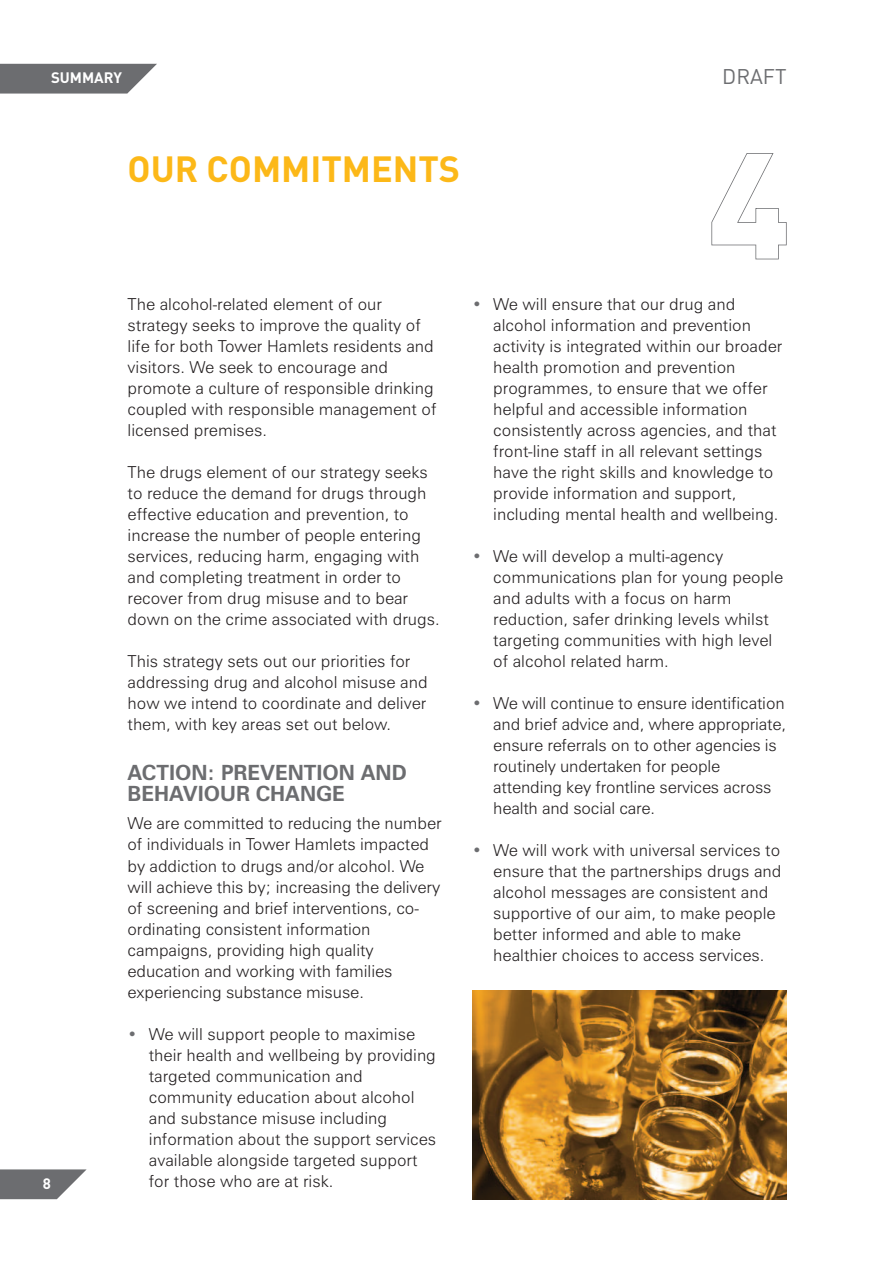
<style>
.page{position:relative;width:893px;height:1263px;background:#fff}
.page>*{position:absolute;margin:0;border:0;box-sizing:border-box;transform-origin:0 0}
.t1{font:700 36px "DIN";color:#fcb818}
.t2{font:700 21px/21px "Zurich BT";color:#6c6d70}
.t3{font:21px "DIN";color:#6c6d70}
.t4{font:300 16.5px/21px "Zurich BT";color:#231f20}
.t5{font:700 15px "DIN";color:#fff}
.s1{color:#6c6d70}
</style>
<div class="page">
<svg style="left:0;top:64px;width:157px;height:30px"></svg>
<svg style="left:0;top:1169px;width:87px;height:30px"></svg>
<svg style="left:711px;top:153px;width:76px;height:106px"></svg>
<img style="left:473px;top:991px;width:314px;height:208px">
<p class="t5" style="left:51px;top:69px;width:73px">SUMMARY</p>
<h1 class="t1" style="left:128px;top:148px;width:334px">OUR COMMITMENTS</h1>
<p class="t3" style="left:722px;top:65px;width:66px">DRAFT</p>
<p class="t5" style="left:43px;top:1175px;width:10px">8</p>
<p class="t4" style="left:128px;top:295px;width:310px">The alcohol-related element of our strategy seeks to improve the quality of life for both Tower Hamlets residents and visitors. We seek to encourage and promote a culture of responsible drinking coupled with responsible management of licensed premises.</p>
<p class="t4" style="left:128px;top:463px;width:314px">The drugs element of our strategy seeks to reduce the demand for drugs through effective education and prevention, to increase the number of people entering services, reducing harm, engaging with and completing treatment in order to recover from drug misuse and to bear down on the crime associated with drugs.</p>
<p class="t4" style="left:128px;top:652px;width:302px">This strategy sets out our priorities for addressing drug and alcohol misuse and how we intend to coordinate and deliver them, with key areas set out below.</p>
<p class="t2" style="left:128px;top:764px;width:281px">ACTION: PREVENTION AND<br>BEHAVIOUR CHANGE</p>
<p class="t4" style="left:128px;top:815px;width:316px">We are committed to reducing the number of individuals in Tower Hamlets impacted by addiction to drugs and/or alcohol. We will achieve this by; increasing the delivery of screening and brief interventions, co&shy;ordinating consistent information campaigns, providing high quality education and working with families experiencing substance misuse.</p>
<p class="t4" style="left:149px;top:1025px;width:289px;text-indent:-21px"><span class="s1">•</span> We will support people to maximise their health and wellbeing by providing targeted communication and community education about alcohol and substance misuse including information about the support services available alongside targeted support for those who are at risk.</p>
<p class="t4" style="left:493px;top:295px;width:291px;text-indent:-21px"><span class="s1">•</span> We will ensure that our drug and alcohol information and prevention activity is integrated within our broader health promotion and prevention programmes, to ensure that we offer helpful and accessible information consistently across agencies, and that front-line staff in all relevant settings have the right skills and knowledge to provide information and support, including mental health and wellbeing.</p>
<p class="t4" style="left:493px;top:547px;width:291px;text-indent:-21px"><span class="s1">•</span> We will develop a multi-agency communications plan for young people and adults with a focus on harm reduction, safer drinking levels whilst targeting communities with high level of alcohol related harm.</p>
<p class="t4" style="left:493px;top:694px;width:294px;text-indent:-21px"><span class="s1">•</span> We will continue to ensure identification and brief advice and, where appropriate, ensure referrals on to other agencies is routinely undertaken for people attending key frontline services across health and social care.</p>
<p class="t4" style="left:493px;top:841px;width:290px;text-indent:-21px"><span class="s1">•</span> We will work with universal services to ensure that the partnerships drugs and alcohol messages are consistent and supportive of our aim, to make people better informed and able to make healthier choices to access services.</p>
</div>
